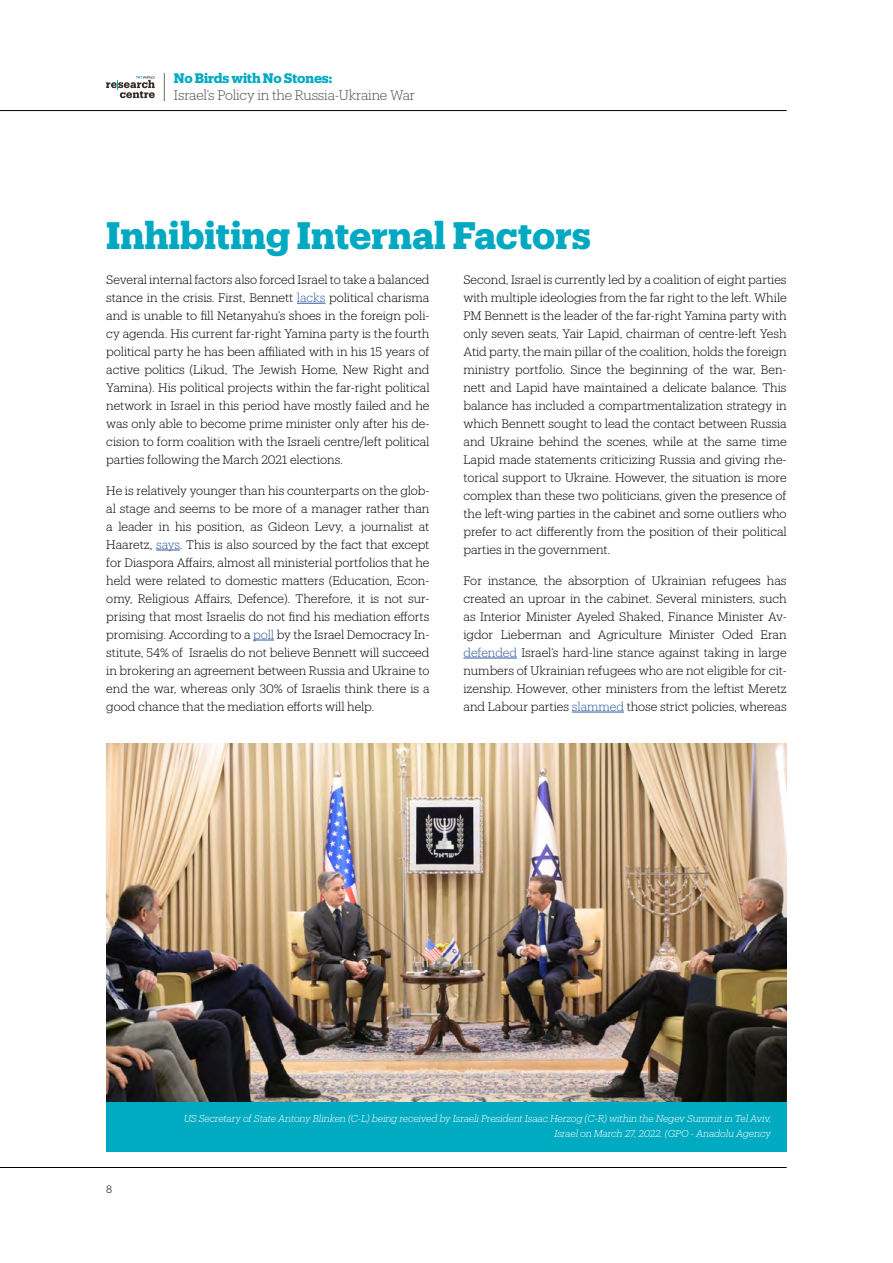
<style>
.page{position:relative;width:893px;height:1263px;background:#fff}
.page>*{position:absolute;margin:0;border:0;box-sizing:border-box;transform-origin:0 0}
.t1{font:700 37.5px "Produkt";color:#00a9c1}
.t2{font:300 13.5px "Produkt";letter-spacing:-.01em;color:#504f53}
.t3{font:700 13.5px "Produkt";letter-spacing:-.015em;color:#00aac1}
.t4{font:300 12px/18px "Produkt";color:#000;text-align:justify}
.t5{font:300 10.5px "Produkt";color:#000}
.t6{font:italic 300 9.75px/15px "Produkt";letter-spacing:-.005em;color:#fff;text-align:right}
.s1{color:#30589b}
</style>
<div class="page">
<hr style="left:0;top:110px;width:787px;height:1px;background:#000">
<svg style="left:164px;top:73px;width:1px;height:28px"></svg>
<svg style="left:106px;top:76px;width:49px;height:22px"></svg>
<img style="left:106px;top:743px;width:681px;height:359px">
<hr style="left:0;top:1167px;width:787px;height:1px;background:#000">
<div style="left:106px;top:1102px;width:681px;height:50px;background:#00aac1"></div>
<svg style="left:297px;top:303px;width:29px;height:1px"></svg>
<svg style="left:156px;top:550px;width:24px;height:1px"></svg>
<svg style="left:253px;top:640px;width:21px;height:1px"></svg>
<hr style="left:463px;top:658px;width:54px;height:1px;background:#30589b">
<hr style="left:572px;top:712px;width:52px;height:1px;background:#30589b">
<p class="t3" style="left:174px;top:69px;width:160px">No Birds with No Stones:</p>
<p class="t2" style="left:174px;top:86px;width:243px">Israel’s Policy in the Russia-Ukraine War</p>
<h1 class="t1" style="left:106px;top:209px;width:487px">Inhibiting Internal Factors</h1>
<p class="t4" style="left:106px;top:270px;width:325px">Several internal factors also forced Israel to take a balanced stance in the crisis. First, Bennett <span class="s1">lacks</span> political charisma and is unable to fill Netanyahu’s shoes in the foreign poli&shy;cy agenda. His current far-right Yamina party is the fourth political party he has been affiliated with in his 15 years of active politics (Likud, The Jewish Home, New Right and Yamina). His political projects within the far-right political network in Israel in this period have mostly failed and he was only able to become prime minister only after his de&shy;cision to form coalition with the Israeli centre/left political parties following the March 2021 elections.</p>
<p class="t4" style="left:106px;top:481px;width:325px">He is relatively younger than his counterparts on the glob&shy;al stage and seems to be more of a manager rather than a leader in his position, as Gideon Levy, a journalist at Haaretz, <span class="s1">says</span>. This is also sourced by the fact that except for Diaspora Affairs, almost all ministerial portfolios that he held were related to domestic matters (Education, Econ&shy;omy, Religious Affairs, Defence). Therefore, it is not sur&shy;prising that most Israelis do not find his mediation efforts promising. According to a <span class="s1">poll</span> by the Israel Democracy In&shy;stitute, 54% of Israelis do not believe Bennett will succeed in brokering an agreement between Russia and Ukraine to end the war, whereas only 30% of Israelis think there is a good chance that the mediation efforts will help.</p>
<p class="t4" style="left:463px;top:270px;width:325px">Second, Israel is currently led by a coalition of eight parties with multiple ideologies from the far right to the left. While PM Bennett is the leader of the far-right Yamina party with only seven seats, Yair Lapid, chairman of centre-left Yesh Atid party, the main pillar of the coalition, holds the foreign ministry portfolio. Since the beginning of the war, Ben&shy;nett and Lapid have maintained a delicate balance. This balance has included a compartmentalization strategy in which Bennett sought to lead the contact between Russia and Ukraine behind the scenes, while at the same time Lapid made statements criticizing Russia and giving rhe&shy;torical support to Ukraine. However, the situation is more complex than these two politicians, given the presence of the left-wing parties in the cabinet and some outliers who prefer to act differently from the position of their political parties in the government.</p>
<p class="t4" style="left:463px;top:571px;width:325px">For instance, the absorption of Ukrainian refugees has created an uproar in the cabinet. Several ministers, such as Interior Minister Ayeled Shaked, Finance Minister Av&shy;igdor Lieberman and Agriculture Minister Oded Eran <span class="s1">defended</span> Israel’s hard-line stance against taking in large numbers of Ukrainian refugees who are not eligible for cit&shy;izenship. However, other ministers from the leftist Meretz and Labour parties <span class="s1">slammed</span> those strict policies, whereas</p>
<p class="t5" style="left:106px;top:1182px;width:8px">8</p>
<p class="t6" style="left:184px;top:1110px;width:589px">US Secretary of State Antony Blinken (C-L) being received by Israeli President Isaac Herzog (C-R) within the Negev Summit in Tel Aviv,<br>Israel on March 27, 2022. (GPO - Anadolu Agency</p>
</div>
